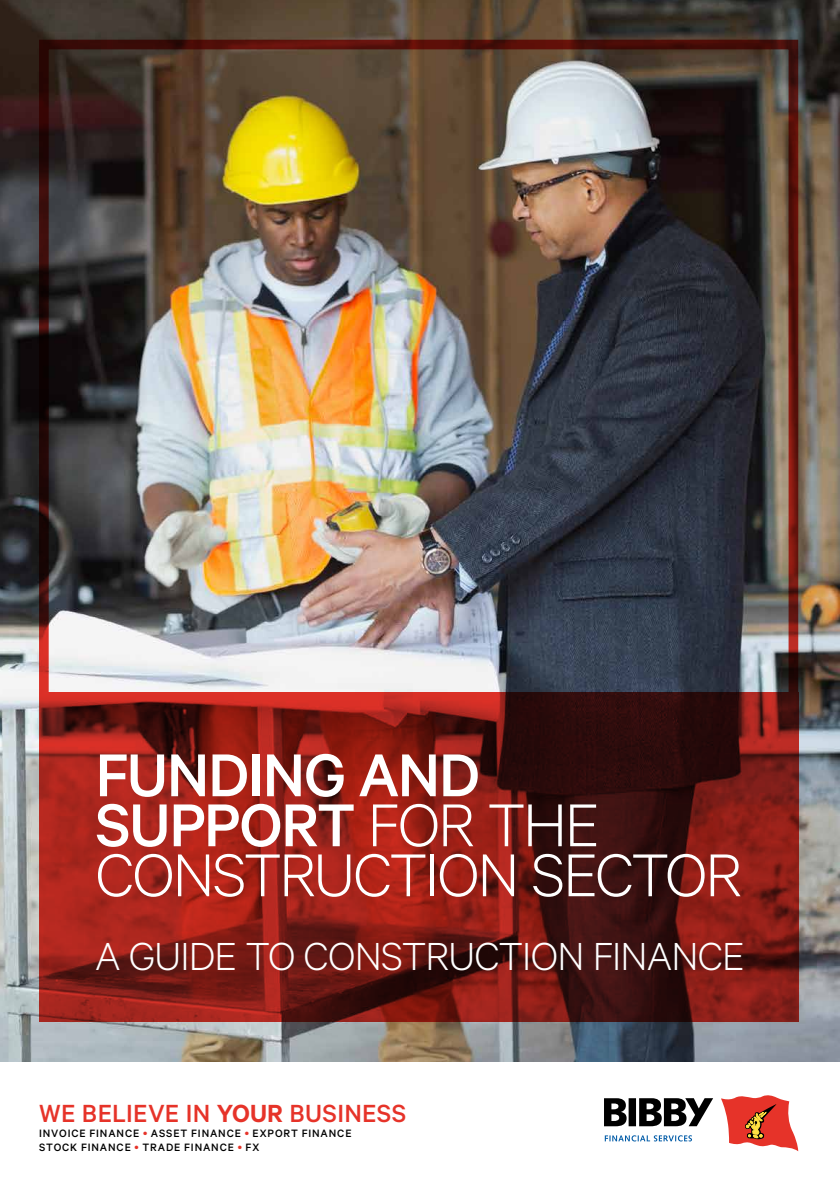
<style>
.page{position:relative;width:840px;height:1191px;background:#fff}
.page>*{position:absolute;margin:0;border:0;box-sizing:border-box;transform-origin:0 0}
.t1{font:300 68px/50px "Calibre";letter-spacing:-.035em;color:#fff}
.t2{font:300 44px "Calibre";letter-spacing:-.02em;color:#fff}
.t3{font:500 27.8px "Calibre";letter-spacing:.01em;color:#e63329}
.t4{font:500 12px/14.4px "Calibre";letter-spacing:.075em;color:#000}
.s1{font-weight:500}
.s2{font-weight:600}
.s3{color:#e63329}
</style>
<div class="page">
<img style="left:0;top:0;width:839px;height:1062px">
<svg style="left:39px;top:691px;width:758px;height:330px;background:#7a1b15"></svg>
<svg style="left:604px;top:1098px;width:22px;height:28px"></svg>
<div style="left:628px;top:1098px;width:7px;height:28px;background:#000"></div>
<svg style="left:639px;top:1098px;width:73px;height:28px"></svg>
<svg style="left:721px;top:1095px;width:76px;height:56px"></svg>
<svg style="left:604px;top:1135px;width:87px;height:6px"></svg>
<h1 class="t1" style="left:95px;top:747px;width:648px"><span class="s1">FUNDING AND<br>SUPPORT</span> FOR THE<br>CONSTRUCTION SECTOR</h1>
<h2 class="t2" style="left:95px;top:930px;width:651px">A GUIDE TO CONSTRUCTION FINANCE</h2>
<h3 class="t3" style="left:39px;top:1097px;width:368px">WE BELIEVE IN <span class="s2">YOUR</span> BUSINESS</h3>
<p class="t4" style="left:39px;top:1125px;width:314px">INVOICE FINANCE <span class="s3">•</span> ASSET FINANCE <span class="s3">•</span> EXPORT FINANCE<br>STOCK FINANCE <span class="s3">•</span> TRADE FINANCE <span class="s3">•</span> FX</p>
</div>
